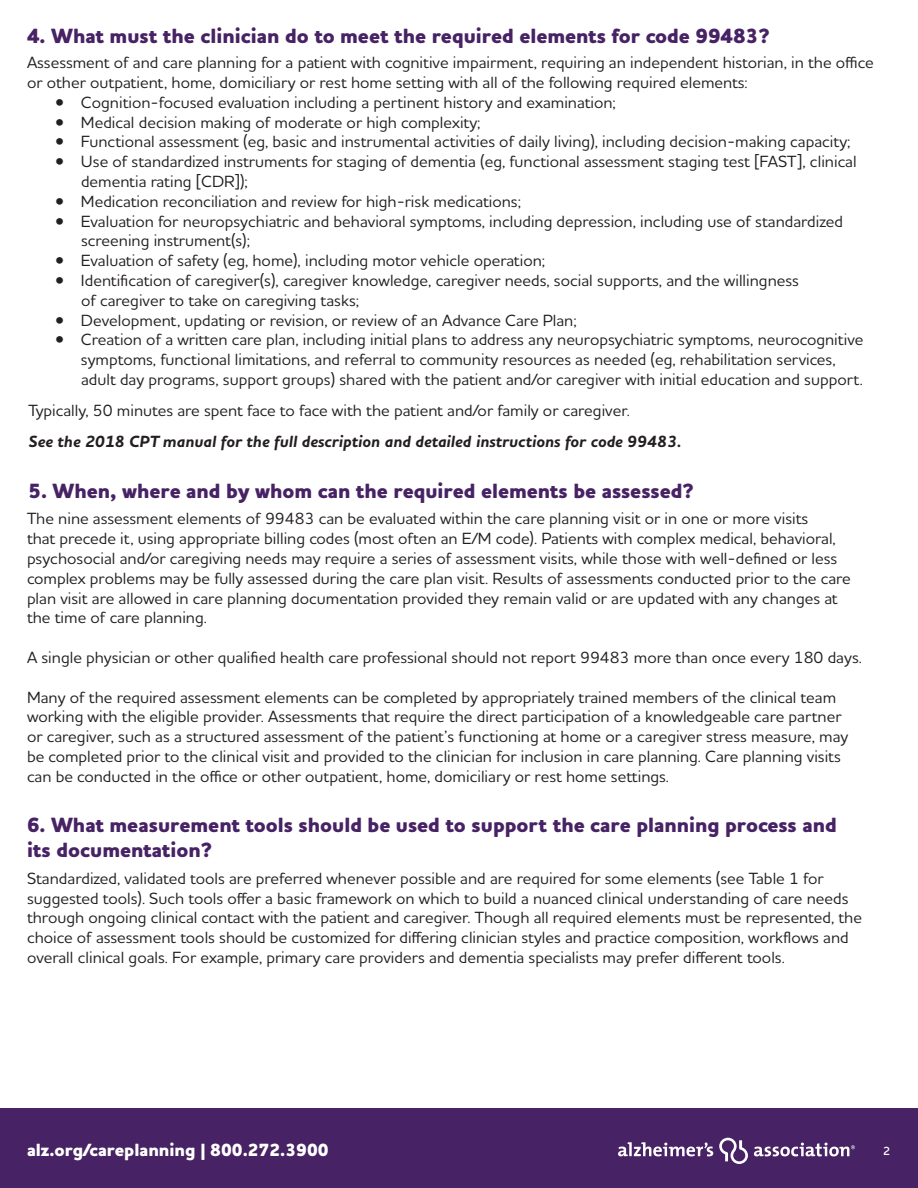
<style>
.page{position:relative;width:918px;height:1188px;background:#fff}
.page>*{position:absolute;margin:0;border:0;box-sizing:border-box;transform-origin:0 0}
.t1{font:800 21px/25.2px "Houschka Alt Pro";color:#472264}
.t2{font:800 18px "Houschka Alt Pro";color:#fff}
.t3{font:500 16.5px/19.8px "Houschka Alt Pro";color:#231f20}
.t4{font:italic 700 16.5px "Houschka Alt Pro";color:#231f20}
.t5{font:600 12px "Houschka Alt Pro";color:#fff}
</style>
<div class="page">
<div style="left:0;top:1108px;width:918px;height:80px;background:#472264"></div>
<svg style="left:719px;top:1138px;width:29px;height:26px"></svg>
<svg style="left:618px;top:1142px;width:95px;height:14px"></svg>
<svg style="left:754px;top:1143px;width:101px;height:13px"></svg>
<p class="t1" style="left:27px;top:24px;width:744px">4. What must the clinician do to meet the required elements for code 99483?</p>
<p class="t3" style="left:27px;top:52px;width:848px">Assessment of and care planning for a patient with cognitive impairment, requiring an independent historian, in the office or other outpatient, home, domiciliary or rest home setting with all of the following required elements:</p>
<p class="t3" style="left:56px;top:92px;width:562px">• Cognition-focused evaluation including a pertinent history and examination;</p>
<p class="t3" style="left:56px;top:112px;width:426px">• Medical decision making of moderate or high complexity;</p>
<p class="t3" style="left:56px;top:131px;width:796px">• Functional assessment (eg, basic and instrumental activities of daily living), including decision-making capacity;</p>
<p class="t3" style="left:81px;top:151px;width:777px;text-indent:-26px">• Use of standardized instruments for staging of dementia (eg, functional assessment staging test [FAST], clinical dementia rating [CDR]);</p>
<p class="t3" style="left:56px;top:191px;width:467px">• Medication reconciliation and review for high-risk medications;</p>
<p class="t3" style="left:81px;top:211px;width:764px;text-indent:-26px">• Evaluation for neuropsychiatric and behavioral symptoms, including depression, including use of standardized screening instrument(s);</p>
<p class="t3" style="left:56px;top:250px;width:491px">• Evaluation of safety (eg, home), including motor vehicle operation;</p>
<p class="t3" style="left:81px;top:270px;width:719px;text-indent:-26px">• Identification of caregiver(s), caregiver knowledge, caregiver needs, social supports, and the willingness of caregiver to take on caregiving tasks;</p>
<p class="t3" style="left:56px;top:310px;width:523px">• Development, updating or revision, or review of an Advance Care Plan;</p>
<p class="t3" style="left:56px;top:329px;width:809px">• Creation of a written care plan, including initial plans to address any neuropsychiatric symptoms, neurocognitive</p>
<p class="t3" style="left:81px;top:349px;width:784px">symptoms, functional limitations, and referral to community resources as needed (eg, rehabilitation services, adult day programs, support groups) shared with the patient and/or caregiver with initial education and support.</p>
<p class="t3" style="left:28px;top:400px;width:603px">Typically, 50 minutes are spent face to face with the patient and/or family or caregiver.</p>
<p class="t4" style="left:28px;top:431px;width:655px">See the 2018 CPT manual for the full description and detailed instructions for code 99483.</p>
<p class="t1" style="left:28px;top:479px;width:667px">5. When, where and by whom can the required elements be assessed?</p>
<p class="t3" style="left:27px;top:508px;width:825px">The nine assessment elements of 99483 can be evaluated within the care planning visit or in one or more visits<br>that precede it, using appropriate billing codes (most often an E/M code). Patients with complex medical, behavioral, psychosocial and/or caregiving needs may require a series of assessment visits, while those with well-defined or less complex problems may be fully assessed during the care plan visit. Results of assessments conducted prior to the care plan visit are allowed in care planning documentation provided they remain valid or are updated with any changes at the time of care planning.</p>
<p class="t3" style="left:27px;top:647px;width:836px">A single physician or other qualified health care professional should not report 99483 more than once every 180 days.</p>
<p class="t3" style="left:27px;top:687px;width:823px">Many of the required assessment elements can be completed by appropriately trained members of the clinical team working with the eligible provider. Assessments that require the direct participation of a knowledgeable care partner or caregiver, such as a structured assessment of the patient’s functioning at home or a caregiver stress measure, may be completed prior to the clinical visit and provided to the clinician for inclusion in care planning. Care planning visits can be conducted in the office or other outpatient, home, domiciliary or rest home settings.</p>
<p class="t1" style="left:27px;top:813px;width:811px">6. What measurement tools should be used to support the care planning process and its documentation?</p>
<p class="t3" style="left:27px;top:868px;width:837px">Standardized, validated tools are preferred whenever possible and are required for some elements (see Table 1 for suggested tools). Such tools offer a basic framework on which to build a nuanced clinical understanding of care needs through ongoing clinical contact with the patient and caregiver. Though all required elements must be represented, the choice of assessment tools should be customized for differing clinician styles and practice composition, workflows and overall clinical goals. For example, primary care providers and dementia specialists may prefer different tools.</p>
<p class="t2" style="left:27px;top:1138px;width:303px">alz.org/careplanning | 800.272.3900</p>
<p class="t5" style="left:883px;top:1143px;width:9px">2</p>
</div>
